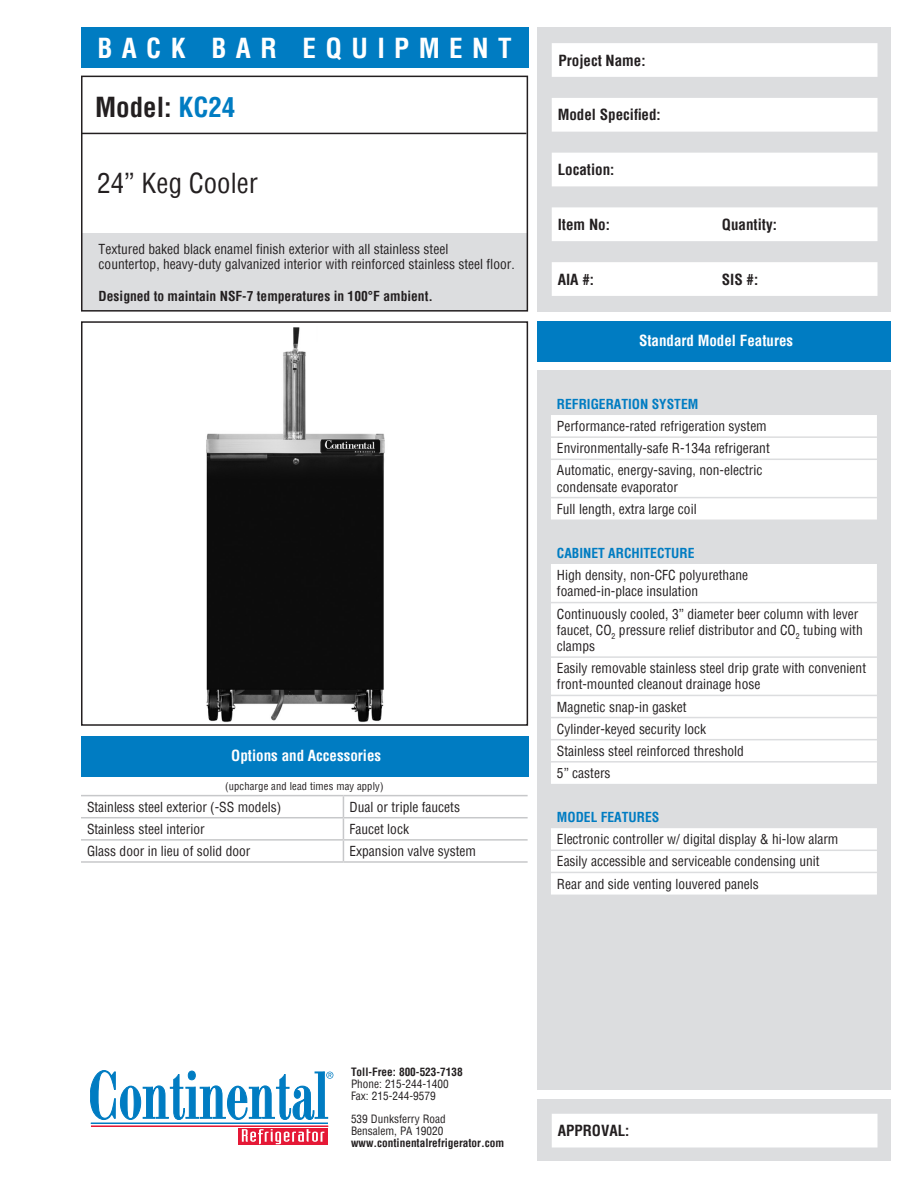
<style>
.page{position:relative;width:918px;height:1188px;background:#fff}
.page>*{position:absolute;margin:0;border:0;box-sizing:border-box;transform-origin:0 0}
.t1{font:700 condensed 27px "Helvetica";letter-spacing:.35em;color:#fff}
.t2{font:condensed 27px "Helvetica";color:#231f20}
.t3{font:700 condensed 27px "Helvetica";color:#231f20}
.t4{font:700 condensed 15px "Helvetica";color:#231f20}
.t5{font:700 condensed 15px "Helvetica";color:#fff}
.t6{font:condensed 13.5px/16.2px "Helvetica";color:#231f20}
.t7{font:700 condensed 13.5px "Helvetica";color:#007cc2}
.t8{font:700 condensed 13.5px "Helvetica";color:#231f20}
.t9{font:condensed 11.25px "Helvetica";color:#231f20}
.t10{font:700 condensed 11.25px "Helvetica";color:#231f20}
.t11{font:condensed 10.5px "Helvetica";letter-spacing:.015em;color:#231f20}
.s1{color:#007cc2}
</style>
<div class="page">
<div style="left:538px;top:1099px;width:353px;height:62px;background:#dcdddf"></div>
<div style="left:81px;top:233px;width:446px;height:77px;background:#dcdddf"></div>
<div style="left:81px;top:321px;width:447px;height:405px;border:2px solid #231f20"></div>
<div style="left:538px;top:321px;width:353px;height:40px;background:#007cc2"></div>
<div style="left:538px;top:370px;width:353px;height:720px;background:#dcdddf"></div>
<div style="left:538px;top:27px;width:353px;height:285px;background:#dcdddf"></div>
<hr style="left:91px;top:1123px;width:237px;height:1px;background:#007cc2">
<hr style="left:91px;top:1126px;width:237px;height:1px;background:#e51836">
<svg style="left:238px;top:1128px;width:90px;height:17px"></svg>
<svg style="left:242px;top:1129px;width:82px;height:15px"></svg>
<svg style="left:90px;top:1070px;width:243px;height:50px"></svg>
<svg style="left:552px;top:43px;width:326px;height:253px;fill:#fff"></svg>
<div style="left:81px;top:76px;width:447px;height:236px;border:2px solid #231f20"></div>
<div style="left:81px;top:27px;width:447px;height:40px;background:#007cc2"></div>
<div style="left:552px;top:1114px;width:326px;height:34px;background:#fff"></div>
<div style="left:81px;top:736px;width:447px;height:40px;background:#007cc2"></div>
<hr style="left:343px;top:795px;width:185px;height:1px;background:#c7c8ca">
<hr style="left:343px;top:817px;width:185px;height:1px;background:#c7c8ca">
<hr style="left:81px;top:839px;width:262px;height:2px;background:#c7c8ca">
<hr style="left:81px;top:861px;width:262px;height:2px;background:#c7c8ca">
<hr style="left:81px;top:795px;width:262px;height:1px;background:#c7c8ca">
<hr style="left:81px;top:817px;width:262px;height:1px;background:#c7c8ca">
<hr style="left:343px;top:839px;width:185px;height:2px;background:#c7c8ca">
<svg style="left:343px;top:796px;width:1px;height:65px"></svg>
<hr style="left:343px;top:861px;width:185px;height:2px;background:#c7c8ca">
<div style="left:551px;top:415px;width:326px;height:44px;background:#fff"></div>
<svg style="left:551px;top:460px;width:326px;height:435px;fill:#fff"></svg>
<svg style="left:551px;top:520px;width:326px;height:286px;fill:#fff"></svg>
<hr style="left:551px;top:602px;width:326px;height:1px;background:#dcdddf">
<hr style="left:551px;top:656px;width:326px;height:2px;background:#dcdddf">
<hr style="left:551px;top:695px;width:326px;height:1px;background:#dcdddf">
<hr style="left:551px;top:436px;width:326px;height:2px;background:#dcdddf">
<hr style="left:551px;top:497px;width:326px;height:1px;background:#dcdddf">
<hr style="left:551px;top:850px;width:326px;height:1px;background:#dcdddf">
<hr style="left:551px;top:872px;width:326px;height:1px;background:#dcdddf">
<hr style="left:551px;top:717px;width:326px;height:1px;background:#dcdddf">
<hr style="left:551px;top:739px;width:326px;height:1px;background:#dcdddf">
<hr style="left:551px;top:761px;width:326px;height:2px;background:#dcdddf">
<hr style="left:81px;top:133px;width:445px;height:1px;background:#231f20">
<img style="left:206px;top:327px;width:179px;height:396px">
<p class="t1" style="left:97px;top:30px;width:416px">BACK BAR EQUIPMENT</p>
<p class="t3" style="left:95px;top:89px;width:142px">Model: <span class="s1">KC24</span></p>
<p class="t2" style="left:97px;top:165px;width:162px">24” Keg Cooler</p>
<p class="t6" style="left:99px;top:241px;width:351px">Textured baked black enamel finish exterior with all stainless steel</p>
<p class="t6" style="left:99px;top:256px;width:418px">countertop, heavy-duty galvanized interior with reinforced stainless steel floor.</p>
<p class="t8" style="left:99px;top:287px;width:336px">Designed to maintain NSF-7 temperatures in 100°F ambient.</p>
<p class="t5" style="left:231px;top:746px;width:151px">Options and Accessories</p>
<p class="t11" style="left:225px;top:779px;width:160px">(upcharge and lead times may apply)</p>
<p class="t6" style="left:87px;top:799px;width:196px">Stainless steel exterior (-SS models)</p>
<p class="t6" style="left:349px;top:799px;width:112px">Dual or triple faucets</p>
<p class="t6" style="left:87px;top:821px;width:119px">Stainless steel interior</p>
<p class="t6" style="left:349px;top:821px;width:61px">Faucet lock</p>
<p class="t6" style="left:87px;top:843px;width:165px">Glass door in lieu of solid door</p>
<p class="t6" style="left:349px;top:843px;width:128px">Expansion valve system</p>
<p class="t4" style="left:559px;top:50px;width:89px">Project Name:</p>
<p class="t4" style="left:558px;top:105px;width:104px">Model Specified:</p>
<p class="t4" style="left:558px;top:160px;width:58px">Location:</p>
<p class="t4" style="left:558px;top:215px;width:54px">Item No:</p>
<p class="t4" style="left:722px;top:215px;width:57px">Quantity:</p>
<p class="t4" style="left:558px;top:269px;width:38px">AIA #:</p>
<p class="t4" style="left:722px;top:269px;width:38px">SIS #:</p>
<p class="t5" style="left:639px;top:331px;width:156px">Standard Model Features</p>
<p class="t7" style="left:557px;top:395px;width:143px">REFRIGERATION SYSTEM</p>
<p class="t6" style="left:557px;top:418px;width:211px">Performance-rated refrigeration system</p>
<p class="t6" style="left:557px;top:440px;width:214px">Environmentally-safe R-134a refrigerant</p>
<p class="t6" style="left:557px;top:462px;width:207px">Automatic, energy-saving, non-electric</p>
<p class="t6" style="left:557px;top:478px;width:123px">condensate evaporator</p>
<p class="t6" style="left:557px;top:501px;width:141px">Full length, extra large coil</p>
<p class="t7" style="left:557px;top:544px;width:139px">CABINET ARCHITECTURE</p>
<p class="t6" style="left:557px;top:567px;width:193px">High density, non-CFC polyurethane</p>
<p class="t6" style="left:557px;top:583px;width:143px">foamed-in-place insulation</p>
<p class="t6" style="left:557px;top:606px;width:307px">Continuously cooled, 3” diameter beer column with lever faucet, CO<sub>2</sub> pressure relief distributor and CO<sub>2</sub> tubing with clamps</p>
<p class="t6" style="left:557px;top:660px;width:311px">Easily removable stainless steel drip grate with convenient front-mounted cleanout drainage hose</p>
<p class="t6" style="left:557px;top:698px;width:131px">Magnetic snap-in gasket</p>
<p class="t6" style="left:557px;top:720px;width:151px">Cylinder-keyed security lock</p>
<p class="t6" style="left:557px;top:743px;width:189px">Stainless steel reinforced threshold</p>
<p class="t6" style="left:557px;top:765px;width:55px">5” casters</p>
<p class="t7" style="left:557px;top:808px;width:104px">MODEL FEATURES</p>
<p class="t6" style="left:557px;top:831px;width:283px">Electronic controller w/ digital display &amp; hi-low alarm</p>
<p class="t6" style="left:557px;top:853px;width:264px">Easily accessible and serviceable condensing unit</p>
<p class="t6" style="left:557px;top:875px;width:204px">Rear and side venting louvered panels</p>
<p class="t10" style="left:351px;top:1065px;width:113px">Toll-Free: 800-523-7138</p>
<p class="t9" style="left:351px;top:1077px;width:99px">Phone: 215-244-1400</p>
<p class="t9" style="left:351px;top:1089px;width:86px">Fax: 215-244-9579</p>
<p class="t9" style="left:351px;top:1112px;width:96px">539 Dunksferry Road</p>
<p class="t9" style="left:351px;top:1124px;width:94px">Bensalem, PA 19020</p>
<p class="t10" style="left:351px;top:1135px;width:155px">www.continentalrefrigerator.com</p>
<p class="t4" style="left:558px;top:1121px;width:73px">APPROVAL:</p>
</div>
